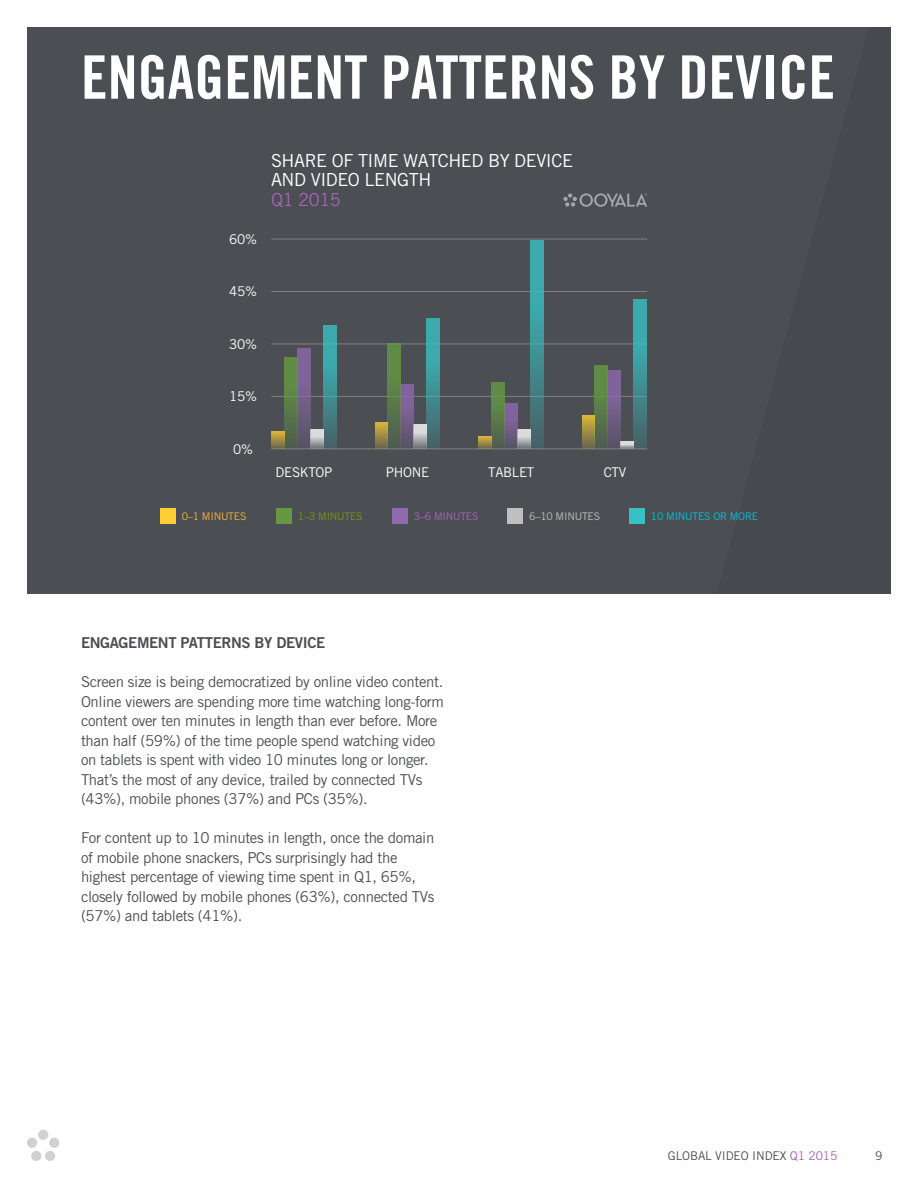
<style>
.page{position:relative;width:918px;height:1188px;background:#fff}
.page>*{position:absolute;margin:0;border:0;box-sizing:border-box;transform-origin:0 0}
.t1{font:60px "Trade Gothic Bold Cond Twenty";color:#fff}
.t2{font:18px/19.5px "Trade Gothic";letter-spacing:-.025em;color:#fff}
.t3{font:18px "Trade Gothic";letter-spacing:-.025em;color:#a664b6}
.t4{font:15px/19.5px "Trade Gothic";letter-spacing:-.025em;color:#4b4f54}
.t5{font:15px "Trade Gothic Bold Two";letter-spacing:-.025em;color:#4b4f54}
.t6{font:13.5px "Trade Gothic";letter-spacing:-.025em;color:#fff}
.t7{font:12px "Trade Gothic";letter-spacing:-.01em;color:#4b4f54}
.t8{font:10.5px "Trade Gothic";letter-spacing:-.025em;color:#00c2de}
.t9{font:10.5px "Trade Gothic";letter-spacing:-.025em;color:#c0bfbf}
.t10{font:10.5px "Trade Gothic";letter-spacing:-.025em;color:#f7b334}
.t11{font:10.5px "Trade Gothic";letter-spacing:-.025em;color:#799a00}
.t12{font:10.5px "Trade Gothic";letter-spacing:-.025em;color:#a664b6}
.s1{color:#a35eb5}
</style>
<div class="page">
<div style="left:38px;top:1130px;width:10px;height:10px;background:#d1d1d2;border-radius:50%"></div>
<div style="left:27px;top:1138px;width:10px;height:10px;background:#d1d1d2;border-radius:50%"></div>
<div style="left:31px;top:1151px;width:10px;height:10px;background:#d1d1d2;border-radius:50%"></div>
<div style="left:45px;top:1151px;width:10px;height:10px;background:#d1d1d2;border-radius:50%"></div>
<div style="left:49px;top:1138px;width:10px;height:10px;background:#d1d1d2;border-radius:50%"></div>
<div style="left:27px;top:27px;width:690px;height:567px;background:#4b4f54"></div>
<div style="left:717px;top:27px;width:174px;height:567px;background:#464a4f"></div>
<div style="left:160px;top:509px;width:15px;height:15px;background:#ffce35"></div>
<div style="left:276px;top:509px;width:16px;height:15px;background:#659941"></div>
<div style="left:392px;top:509px;width:16px;height:15px;background:#8e69ad"></div>
<div style="left:508px;top:509px;width:15px;height:15px;background:#c0bfbf"></div>
<div style="left:629px;top:509px;width:16px;height:15px;background:#39c0c3"></div>
<hr style="left:271px;top:448px;width:376px;height:1px;background:#808080">
<hr style="left:271px;top:344px;width:376px;height:1px;background:#808080">
<hr style="left:271px;top:291px;width:376px;height:1px;background:#808080">
<hr style="left:271px;top:396px;width:376px;height:1px;background:#808080">
<hr style="left:271px;top:239px;width:376px;height:1px;background:#808080">
<svg style="left:563px;top:193px;width:84px;height:14px"></svg>
<svg style="left:323px;top:325px;width:13px;height:123px;background:#419195"></svg>
<svg style="left:310px;top:430px;width:13px;height:18px"></svg>
<svg style="left:297px;top:349px;width:13px;height:99px"></svg>
<svg style="left:284px;top:358px;width:13px;height:90px"></svg>
<svg style="left:271px;top:432px;width:13px;height:16px"></svg>
<svg style="left:427px;top:319px;width:13px;height:129px;background:#409094"></svg>
<svg style="left:414px;top:424px;width:13px;height:24px"></svg>
<svg style="left:401px;top:384px;width:13px;height:64px"></svg>
<svg style="left:388px;top:343px;width:13px;height:105px"></svg>
<svg style="left:375px;top:422px;width:13px;height:26px"></svg>
<svg style="left:530px;top:240px;width:13px;height:208px;background:#419195"></svg>
<svg style="left:517px;top:430px;width:13px;height:18px"></svg>
<svg style="left:504px;top:404px;width:13px;height:44px"></svg>
<svg style="left:491px;top:382px;width:13px;height:66px"></svg>
<svg style="left:478px;top:436px;width:13px;height:12px"></svg>
<svg style="left:634px;top:299px;width:13px;height:149px;background:#409094"></svg>
<svg style="left:621px;top:442px;width:13px;height:6px"></svg>
<svg style="left:608px;top:370px;width:13px;height:78px"></svg>
<svg style="left:595px;top:365px;width:13px;height:83px"></svg>
<svg style="left:582px;top:416px;width:13px;height:32px"></svg>
<h1 class="t1" style="left:81px;top:41px;width:756px">ENGAGEMENT PATTERNS BY DEVICE</h1>
<p class="t6" style="left:229px;top:231px;width:29px">60%</p>
<p class="t2" style="left:271px;top:150px;width:303px">SHARE OF TIME WATCHED BY DEVICE<br>AND VIDEO LENGTH</p>
<p class="t3" style="left:271px;top:188px;width:71px">Q1 2015</p>
<p class="t6" style="left:229px;top:283px;width:29px">45%</p>
<p class="t6" style="left:229px;top:336px;width:29px">30%</p>
<p class="t6" style="left:229px;top:389px;width:29px">15%</p>
<p class="t6" style="left:233px;top:441px;width:21px">0%</p>
<p class="t6" style="left:275px;top:464px;width:59px">DESKTOP</p>
<p class="t6" style="left:386px;top:464px;width:45px">PHONE</p>
<p class="t6" style="left:488px;top:464px;width:48px">TABLET</p>
<p class="t6" style="left:604px;top:464px;width:24px">CTV</p>
<p class="t10" style="left:182px;top:510px;width:66px">0–1 MINUTES</p>
<p class="t11" style="left:298px;top:510px;width:66px">1–3 MINUTES</p>
<p class="t12" style="left:414px;top:510px;width:66px">3–6 MINUTES</p>
<p class="t9" style="left:529px;top:510px;width:72px">6–10 MINUTES</p>
<p class="t8" style="left:651px;top:510px;width:109px">10 MINUTES OR MORE</p>
<p class="t5" style="left:81px;top:633px;width:246px">ENGAGEMENT PATTERNS BY DEVICE</p>
<p class="t4" style="left:81px;top:672px;width:365px">Screen size is being democratized by online video content.<br>Online viewers are spending more time watching long-form content over ten minutes in length than ever before. More than half (59%) of the time people spend watching video on tablets is spent with video 10 minutes long or longer.<br>That’s the most of any device, trailed by connected TVs (43%), mobile phones (37%) and PCs (35%).</p>
<p class="t4" style="left:81px;top:828px;width:355px">For content up to 10 minutes in length, once the domain of mobile phone snackers, PCs surprisingly had the highest percentage of viewing time spent in Q1, 65%, closely followed by mobile phones (63%), connected TVs (57%) and tablets (41%).</p>
<p class="t7" style="left:668px;top:1148px;width:171px">GLOBAL VIDEO INDEX <span class="s1">Q1 2015</span></p>
<p class="t7" style="left:875px;top:1148px;width:9px">9</p>
</div>
